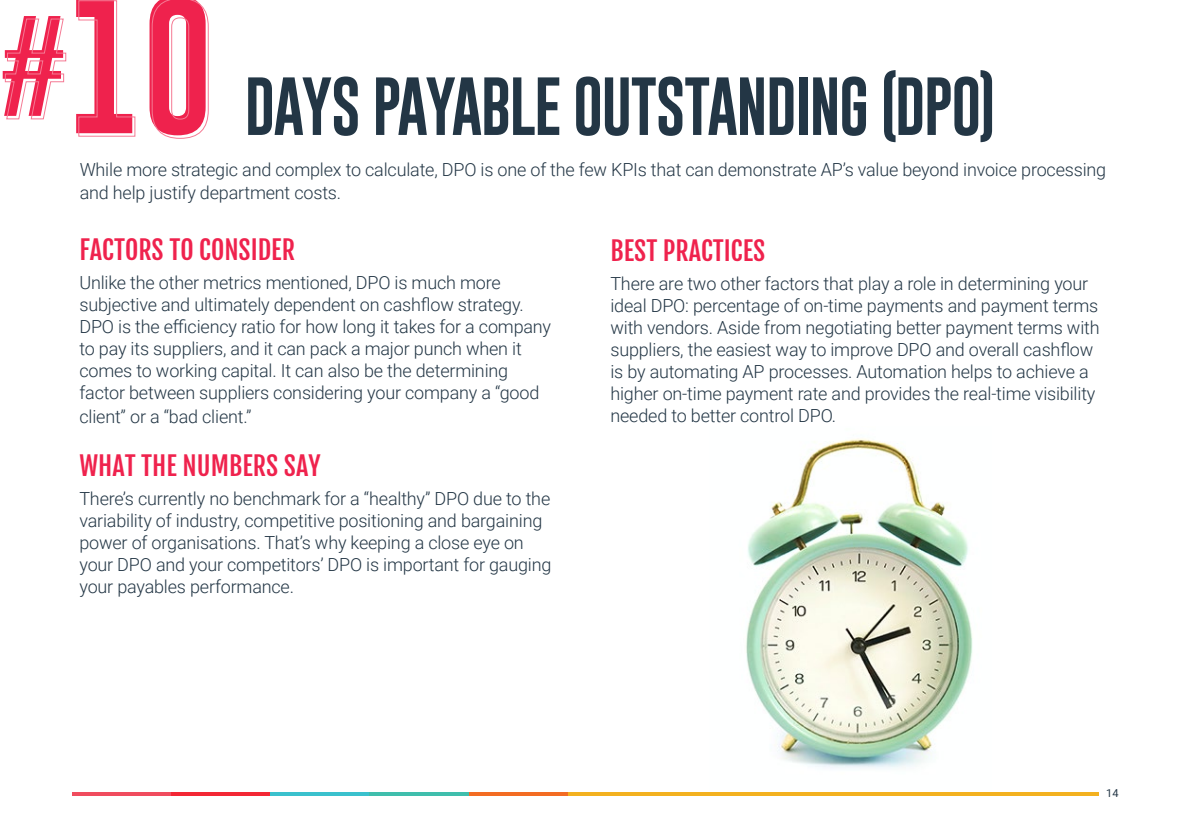
<style>
.page{position:relative;width:1191px;height:840px;background:#fff}
.page>*{position:absolute;margin:0;border:0;box-sizing:border-box;transform-origin:0 0}
.t1{font:141.2px "Gobold";color:#ef224d}
.t2{font:60px "Gobold";letter-spacing:-.03em;color:#233645}
.t3{font:26px "Fjalla One";color:#ef224d}
.t4{font:300 18px/22px "Roboto";letter-spacing:-.01em;color:#243746}
.t5{font:11px "Roboto";color:#243746}
.s1{font-size:104px}
</style>
<div class="page">
<img style="left:710px;top:438px;width:281px;height:358px">
<svg style="left:72px;top:792px;width:99px;height:3px"></svg>
<svg style="left:171px;top:792px;width:99px;height:3px"></svg>
<svg style="left:270px;top:792px;width:100px;height:3px"></svg>
<svg style="left:370px;top:792px;width:99px;height:3px"></svg>
<svg style="left:469px;top:792px;width:99px;height:3px"></svg>
<svg style="left:568px;top:791px;width:530px;height:4px;fill:#f3b120"></svg>
<h1 class="t1" style="left:-1px;top:-25px;width:217px"><span class="s1">#</span>10</h1>
<h2 class="t2" style="left:244px;top:68px;width:752px">DAYS PAYABLE OUTSTANDING (DPO)</h2>
<p class="t4" style="left:80px;top:158px;width:1028px">While more strategic and complex to calculate, DPO is one of the few KPIs that can demonstrate AP’s value beyond invoice processing and help justify department costs.</p>
<h3 class="t3" style="left:79px;top:234px;width:217px">FACTORS TO CONSIDER</h3>
<p class="t4" style="left:79px;top:271px;width:473px">Unlike the other metrics mentioned, DPO is much more subjective and ultimately dependent on cashflow strategy.<br>DPO is the efficiency ratio for how long it takes for a company to pay its suppliers, and it can pack a major punch when it comes to working capital. It can also be the determining factor between suppliers considering your company a “good</p>
<p class="t4" style="left:79px;top:405px;width:174px">client” or a “bad client.”</p>
<h3 class="t3" style="left:79px;top:449px;width:242px">WHAT THE NUMBERS SAY</h3>
<p class="t4" style="left:79px;top:486px;width:473px">There’s currently no benchmark for a “healthy” DPO due to the variability of industry, competitive positioning and bargaining power of organisations. That’s why keeping a close eye on your DPO and your competitors’ DPO is important for gauging your payables performance.</p>
<h3 class="t3" style="left:610px;top:235px;width:156px">BEST PRACTICES</h3>
<p class="t4" style="left:610px;top:272px;width:491px">There are two other factors that play a role in determining your ideal DPO: percentage of on-time payments and payment terms with vendors. Aside from negotiating better payment terms with suppliers, the easiest way to improve DPO and overall cashflow is by automating AP processes. Automation helps to achieve a higher on-time payment rate and provides the real-time visibility needed to better control DPO.</p>
<p class="t5" style="left:1106px;top:784px;width:14px">14</p>
</div>
